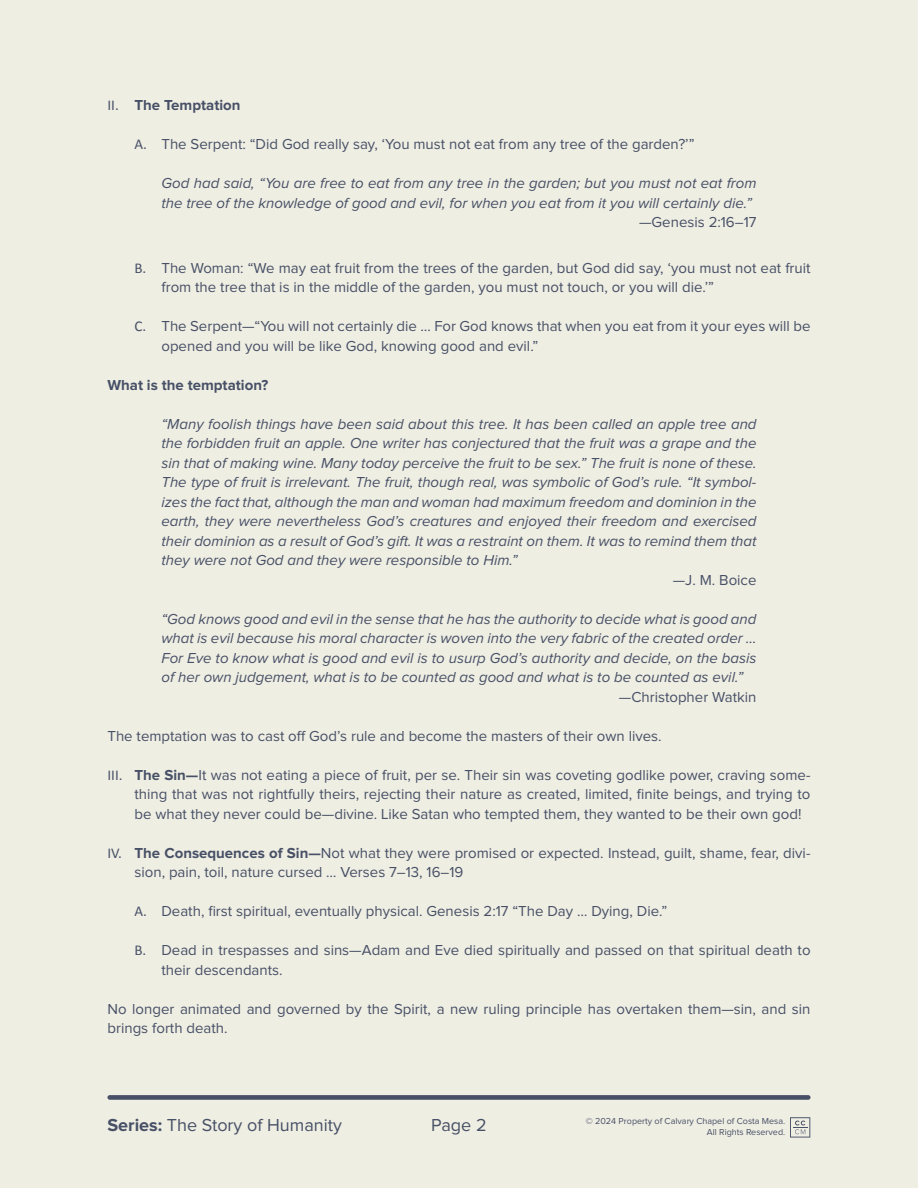
<style>
.page{position:relative;width:918px;height:1188px;background:#efeee3}
.page>*{position:absolute;margin:0;border:0;box-sizing:border-box;transform-origin:0 0}
.t1{font:18px "Proxima Nova";color:#475066}
.t2{font:15px/19.5px "Proxima Nova";color:#475066}
.t3{font:italic 15px/19.5px "Proxima Nova";color:#475066;text-align:justify}
.t4{font:700 15px "Proxima Nova";color:#475066}
.t5{font:9px "Proxima Nova";color:#475066}
.s1{font-family:"Calibri";font-weight:400}
.s2{font-family:"Calibri"}
.s3{font-weight:700}
</style>
<div class="page">
<div style="left:107px;top:1095px;width:704px;height:5px;background:#475066;border-radius:2px"></div>
<svg style="left:790px;top:1117px;width:20px;height:21px"></svg>
<p class="t4" style="left:107px;top:98px;width:135px"><span class="s1">II.</span> The Temptation</p>
<p class="t2" style="left:134px;top:135px;width:562px"><span class="s2">A.</span> The Serpent: “Did God really say, ‘You must not eat from any tree of the garden?’”</p>
<p class="t3" style="left:161px;top:174px;width:597px">God had said, “You are free to eat from any tree in the garden; but you must not eat from the tree of the knowledge of good and evil, for when you eat from it you will certainly die.”</p>
<p class="t2" style="left:639px;top:213px;width:119px">—Genesis 2:16–17</p>
<p class="t2" style="left:161px;top:259px;width:651px;text-indent:-27px"><span class="s2">B.</span> The Woman: “We may eat fruit from the trees of the garden, but God did say, ‘you must not eat fruit from the tree that is in the middle of the garden, you must not touch, or you will die.’”</p>
<p class="t2" style="left:161px;top:317px;width:651px;text-indent:-27px"><span class="s2">C.</span> The Serpent—“You will not certainly die … For God knows that when you eat from it your eyes will be opened and you will be like God, knowing good and evil.”</p>
<p class="t4" style="left:107px;top:378px;width:162px">What is the temptation?</p>
<p class="t3" style="left:161px;top:415px;width:597px">“Many foolish things have been said about this tree. It has been called an apple tree and the forbidden fruit an apple. One writer has conjectured that the fruit was a grape and the sin that of making wine. Many today perceive the fruit to be sex.” The fruit is none of these.<br>The type of fruit is irrelevant. The fruit, though real, was symbolic of God’s rule. “It symbol&shy;izes the fact that, although the man and woman had maximum freedom and dominion in the earth, they were nevertheless God’s creatures and enjoyed their freedom and exercised their dominion as a result of God’s gift. It was a restraint on them. It was to remind them that they were not God and they were responsible to Him.”</p>
<p class="t2" style="left:673px;top:571px;width:85px">—J. M. Boice</p>
<p class="t3" style="left:161px;top:610px;width:597px">“God knows good and evil in the sense that he has the authority to decide what is good and what is evil because his moral character is woven into the very fabric of the created order … For Eve to know what is good and evil is to usurp God’s authority and decide, on the basis of her own judgement, what is to be counted as good and what is to be counted as evil.”</p>
<p class="t2" style="left:619px;top:688px;width:139px">—Christopher Watkin</p>
<p class="t2" style="left:107px;top:727px;width:556px">The temptation was to cast off God’s rule and become the masters of their own lives.</p>
<p class="t2" style="left:134px;top:766px;width:678px;text-align:justify;text-indent:-27px"><span class="s2">III.</span> <span class="s3">The Sin—</span>It was not eating a piece of fruit, per se. Their sin was coveting godlike power, craving some&shy;thing that was not rightfully theirs, rejecting their nature as created, limited, finite beings, and trying to be what they never could be—divine. Like Satan who tempted them, they wanted to be their own god!</p>
<p class="t2" style="left:134px;top:844px;width:678px;text-indent:-27px"><span class="s2">IV.</span> <span class="s3">The Consequences of Sin—</span>Not what they were promised or expected. Instead, guilt, shame, fear, divi&shy;sion, pain, toil, nature cursed … Verses 7–13, 16–19</p>
<p class="t2" style="left:134px;top:902px;width:534px"><span class="s2">A.</span> Death, first spiritual, eventually physical. Genesis 2:17 “The Day … Dying, Die.”</p>
<p class="t2" style="left:161px;top:941px;width:651px;text-indent:-27px"><span class="s2">B.</span> Dead in trespasses and sins—Adam and Eve died spiritually and passed on that spiritual death to their descendants.</p>
<p class="t2" style="left:107px;top:1000px;width:705px">No longer animated and governed by the Spirit, a new ruling principle has overtaken them—sin, and sin brings forth death.</p>
<p class="t1" style="left:107px;top:1115px;width:236px"><span class="s3">Series:</span> The Story of Humanity</p>
<p class="t5" style="left:586px;top:1116px;width:201px">© 2024 Property of Calvary Chapel of Costa Mesa.</p>
<p class="t1" style="left:431px;top:1115px;width:57px">Page 2</p>
<p class="t5" style="left:707px;top:1127px;width:80px">All Rights Reserved.</p>
</div>
